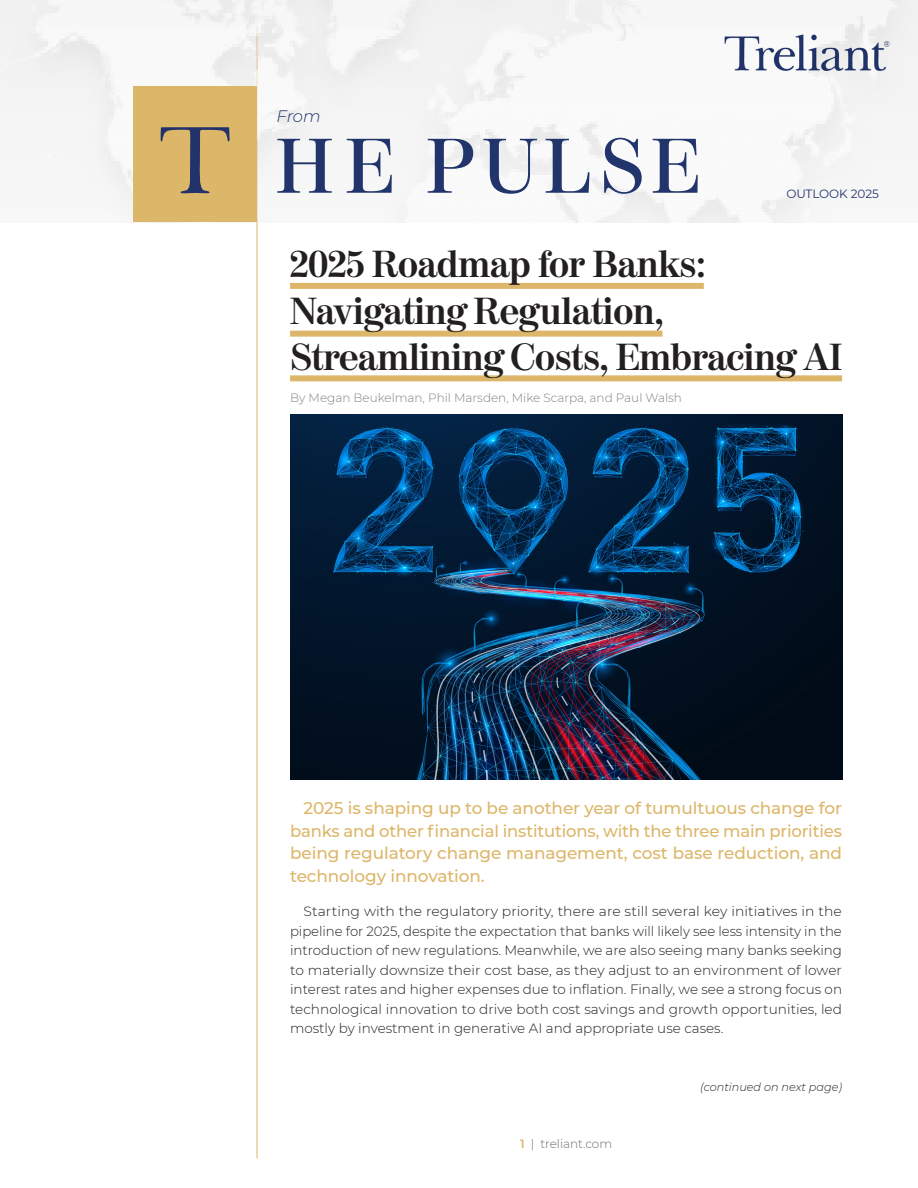
<style>
.page{position:relative;width:918px;height:1188px;background:#fff}
.page>*{position:absolute;margin:0;border:0;box-sizing:border-box;transform-origin:0 0}
.t1{font:600 76.95px "Moderno FB";letter-spacing:.1em;color:#21346b}
.title_01{font:700 37.5px/46.5px "Moderno FB";letter-spacing:-.01em;color:#231f20}
.title_01-2{font:500 16.8px/22.5px "Montserrat";letter-spacing:-.005em;color:#ddb669;text-align:justify}
.text_indent{font:italic 300 16.5px "Montserrat";color:#21346b}
.text_indent-2{font:300 13.5px/19.5px "Montserrat";color:#231f20;text-align:justify}
.title_01-3{font:300 12px "Montserrat";color:#808285}
.t2{font:300 12px "Montserrat";color:#6c6d70}
.text_indent-3{font:12px "Montserrat";letter-spacing:-.005em;color:#21346b}
.subhead01{font:italic 300 11.25px "Montserrat";color:#231f20}
.s1{font-weight:600;color:#dcb669}
</style>
<div class="page">
<hr style="left:257px;top:26px;width:1px;height:1132px;background:#dcb669">
<img style="left:0;top:0;width:918px;height:222px">
<img style="left:723px;top:35px;width:167px;height:36px">
<div style="left:134px;top:86px;width:123px;height:136px;background:#dcb669"></div>
<svg style="left:160px;top:127px;width:70px;height:67px"></svg>
<div style="left:290px;top:283px;width:414px;height:6px;background:#ddb669"></div>
<div style="left:290px;top:331px;width:372px;height:6px;background:#ddb669"></div>
<div style="left:290px;top:375px;width:552px;height:6px;background:#ddb669"></div>
<img style="left:290px;top:415px;width:552px;height:364px">
<p class="text_indent" style="left:277px;top:105px;width:46px">From</p>
<p class="t1" style="left:277px;top:123px;width:425px">HE PULSE</p>
<p class="text_indent-3" style="left:786px;top:185px;width:94px">OUTLOOK 2025</p>
<p class="title_01" style="left:290px;top:243px;width:553px">2025 Roadmap for Banks:<br>Navigating Regulation,<br>Streamlining Costs, Embracing AI</p>
<p class="title_01-3" style="left:290px;top:389px;width:393px">By Megan Beukelman, Phil Marsden, Mike Scarpa, and Paul Walsh</p>
<p class="title_01-2" style="left:290px;top:796px;width:554px;text-indent:14px">2025 is shaping up to be another year of tumultuous change for banks and other financial institutions, with the three main priorities being regulatory change management, cost base reduction, and technology innovation.</p>
<p class="text_indent-2" style="left:290px;top:901px;width:554px;text-indent:14px">Starting with the regulatory priority, there are still several key initiatives in the pipeline for 2025, despite the expectation that banks will likely see less intensity in the introduction of new regulations. Meanwhile, we are also seeing many banks seeking to materially downsize their cost base, as they adjust to an environment of lower interest rates and higher expenses due to inflation. Finally, we see a strong focus on technological innovation to drive both cost savings and growth opportunities, led mostly by investment in generative AI and appropriate use cases.</p>
<p class="t2" style="left:520px;top:1135px;width:94px"><span class="s1">1</span> | treliant.com</p>
<p class="subhead01" style="left:700px;top:1079px;width:144px">(continued on next page)</p>
</div>
